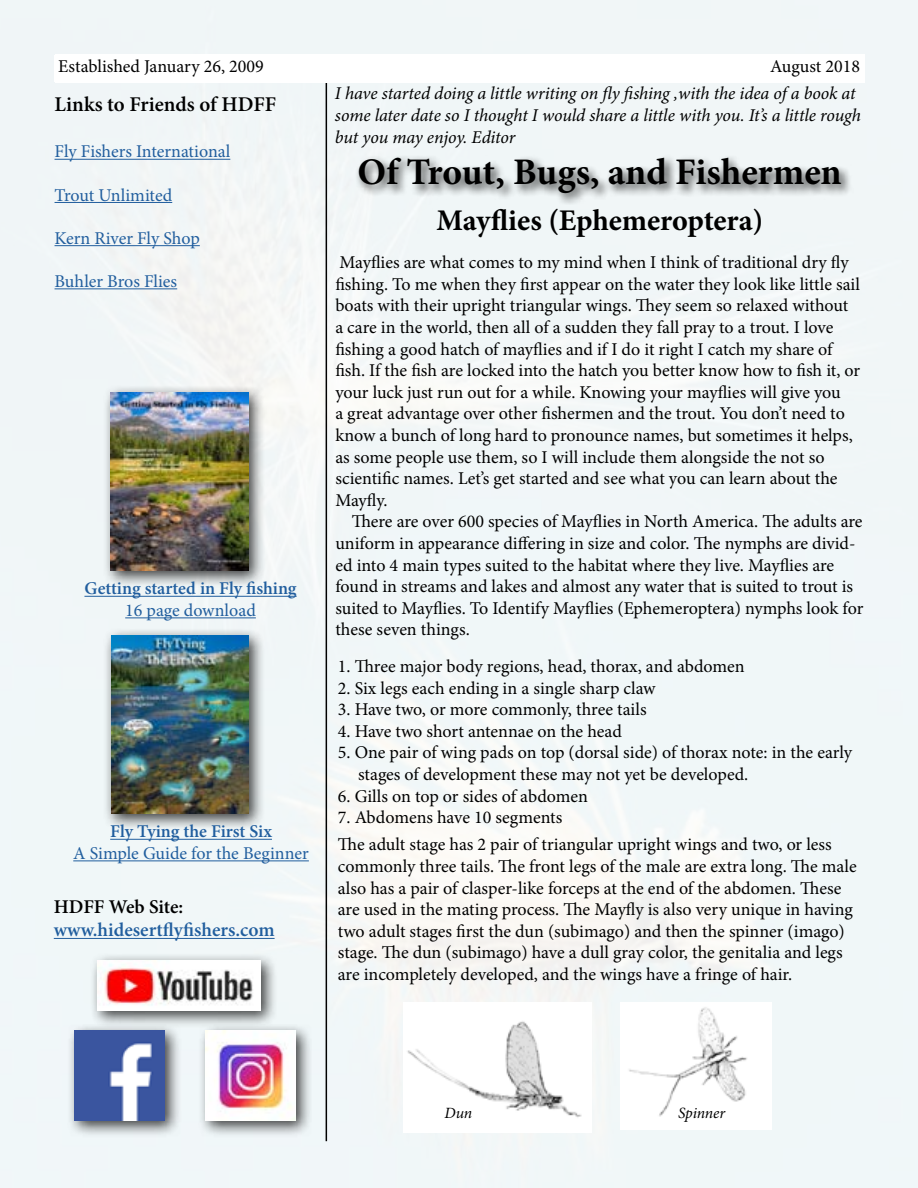
<style>
.page{position:relative;width:918px;height:1188px;background:#fff}
.page>*{position:absolute;margin:0;border:0;box-sizing:border-box;transform-origin:0 0}
.t1{font:700 37.5px "Minion Pro";letter-spacing:-.005em;color:#000}
.t2{font:700 30px "Minion Pro";letter-spacing:-.005em;color:#000}
.t3{font:600 21px "Minion Pro";color:#000}
.t4{font:600 19.5px "Minion Pro";color:#215e9e}
.t5{font:600 19.5px "Minion Pro";letter-spacing:-.01em;color:#000}
.t6{font:18px/21.6px "Minion Pro";letter-spacing:-.005em;color:#000}
.t7{font:italic 18px/21.6px "Minion Pro";letter-spacing:-.01em;color:#000}
.t8{font:18px "Minion Pro";color:#215e9e}
.t9{font:600 18px "Minion Pro";color:#215e9e}
.t10{font:italic 15.75px "Minion Pro";letter-spacing:-.01em;color:#000}
</style>
<div class="page">
<hr style="left:326px;top:79px;width:1px;height:1062px;background:#000">
<hr style="left:54px;top:938px;width:221px;height:1px;background:#215e9e">
<div style="left:67px;top:1024px;width:114px;height:114px;background:#000;opacity:.75"></div>
<img style="left:74px;top:1031px;width:90px;height:90px">
<div style="left:198px;top:1024px;width:114px;height:114px;background:#000;opacity:.75"></div>
<img style="left:206px;top:1031px;width:90px;height:90px">
<hr style="left:55px;top:159px;width:175px;height:1px;background:#215e9e">
<hr style="left:55px;top:202px;width:117px;height:1px;background:#215e9e">
<hr style="left:55px;top:245px;width:145px;height:1px;background:#215e9e">
<hr style="left:55px;top:288px;width:122px;height:1px;background:#215e9e">
<div style="left:90px;top:953px;width:188px;height:75px;background:#000;opacity:.75"></div>
<img style="left:98px;top:961px;width:163px;height:50px">
<div style="left:103px;top:385px;width:162px;height:202px;background:#000;opacity:.75"></div>
<img style="left:110px;top:392px;width:138px;height:179px">
<hr style="left:84px;top:596px;width:213px;height:1px;background:#215e9e">
<hr style="left:125px;top:617px;width:131px;height:1px;background:#215e9e">
<div style="left:103px;top:628px;width:162px;height:202px;background:#000;opacity:.75"></div>
<img style="left:111px;top:635px;width:138px;height:179px">
<hr style="left:110px;top:839px;width:162px;height:1px;background:#215e9e">
<hr style="left:73px;top:860px;width:236px;height:1px;background:#215e9e">
<div style="left:356px;top:154px;width:498px;height:51px;background:#000;opacity:.75"></div>
<img style="left:406px;top:1020px;width:176px;height:98px">
<img style="left:628px;top:1006px;width:120px;height:111px">
<p class="t6" style="left:58px;top:56px;width:207px">Established January 26, 2009</p>
<p class="t3" style="left:55px;top:89px;width:223px">Links to Friends of HDFF</p>
<p class="t8" style="left:55px;top:140px;width:177px">Fly Fishers International</p>
<p class="t8" style="left:55px;top:183px;width:119px">Trout Unlimited</p>
<p class="t8" style="left:55px;top:226px;width:147px">Kern River Fly Shop</p>
<p class="t8" style="left:55px;top:269px;width:124px">Buhler Bros Flies</p>
<p class="t9" style="left:84px;top:576px;width:214px">Getting started in Fly fishing</p>
<p class="t8" style="left:125px;top:598px;width:132px">16 page download</p>
<p class="t9" style="left:110px;top:819px;width:163px">Fly Tying the First Six</p>
<p class="t8" style="left:73px;top:841px;width:237px">A Simple Guide for the Beginner</p>
<p class="t5" style="left:54px;top:893px;width:131px">HDFF Web Site:</p>
<p class="t4" style="left:54px;top:917px;width:222px">www.hidesertflyfishers.com</p>
<p class="t6" style="left:770px;top:55px;width:91px">August 2018</p>
<p class="t7" style="left:335px;top:83px;width:527px">I have started doing a little writing on fly fishing ,with the idea of a book at some later date so I thought I would share a little with you. It’s a little rough but you may enjoy. Editor</p>
<h1 class="t1" style="left:357px;top:145px;width:486px">Of Trout, Bugs, and Fishermen</h1>
<h2 class="t2" style="left:437px;top:199px;width:328px">Mayflies (Ephemeroptera)</h2>
<p class="t6" style="left:335px;top:252px;width:526px">Mayflies are what comes to my mind when I think of traditional dry fly fishing. To me when they first appear on the water they look like little sail boats with their upright triangular wings. They seem so relaxed without a care in the world, then all of a sudden they fall pray to a trout. I love fishing a good hatch of mayflies and if I do it right I catch my share of fish. If the fish are locked into the hatch you better know how to fish it, or your luck just run out for a while. Knowing your mayflies will give you<br>a great advantage over other fishermen and the trout. You don’t need to know a bunch of long hard to pronounce names, but sometimes it helps, as some people use them, so I will include them alongside the not so scientific names. Let’s get started and see what you can learn about the Mayfly.</p>
<p class="t6" style="left:335px;top:511px;width:530px;text-indent:16px">There are over 600 species of Mayflies in North America. The adults are uniform in appearance differing in size and color. The nymphs are divid&shy;ed into 4 main types suited to the habitat where they live. Mayflies are found in streams and lakes and almost any water that is suited to trout is suited to Mayflies. To Identify Mayflies (Ephemeroptera) nymphs look for these seven things.</p>
<p class="t6" style="left:338px;top:655px;width:408px">1. Three major body regions, head, thorax, and abdomen</p>
<p class="t6" style="left:338px;top:677px;width:319px">2. Six legs each ending in a single sharp claw</p>
<p class="t6" style="left:338px;top:699px;width:310px">3. Have two, or more commonly, three tails</p>
<p class="t6" style="left:338px;top:720px;width:286px">4. Have two short antennae on the head</p>
<p class="t6" style="left:358px;top:742px;width:496px;text-indent:-20px">5. One pair of wing pads on top (dorsal side) of thorax note: in the early stages of development these may not yet be developed.</p>
<p class="t6" style="left:338px;top:785px;width:252px">6. Gills on top or sides of abdomen</p>
<p class="t6" style="left:338px;top:804px;width:495px;line-height:27.3px">7. Abdomens have 10 segments<br>The adult stage has 2 pair of triangular upright wings and two, or less</p>
<p class="t6" style="left:338px;top:856px;width:520px">commonly three tails. The front legs of the male are extra long. The male also has a pair of clasper-like forceps at the end of the abdomen. These are used in the mating process. The Mayfly is also very unique in having two adult stages first the dun (subimago) and then the spinner (imago) stage. The dun (subimago) have a dull gray color, the genitalia and legs are incompletely developed, and the wings have a fringe of hair.</p>
<p class="t10" style="left:445px;top:1102px;width:29px">Dun</p>
<p class="t10" style="left:678px;top:1102px;width:49px">Spinner</p>
</div>
